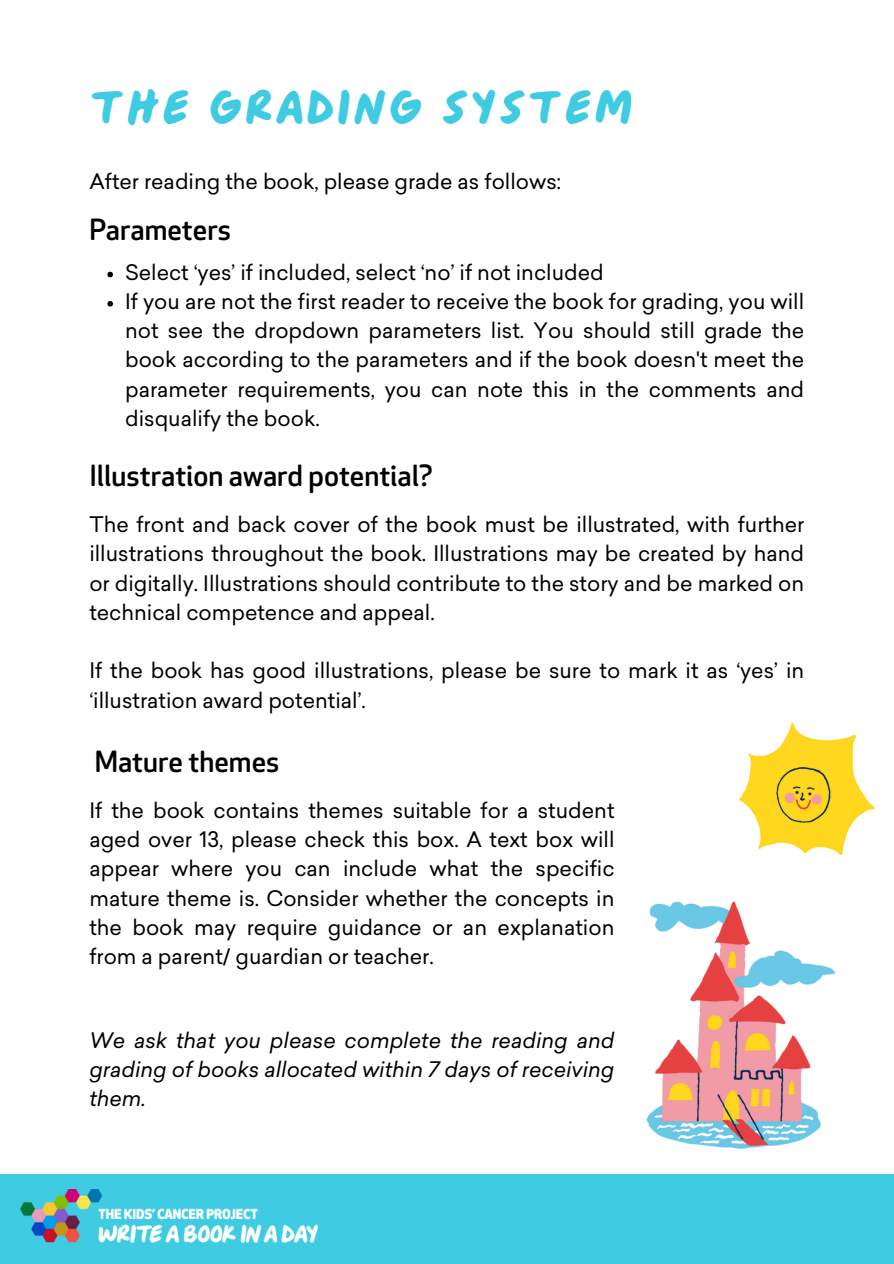
<style>
.page{position:relative;width:894px;height:1264px;background:#fff}
.page>*{position:absolute;margin:0;border:0;box-sizing:border-box;transform-origin:0 0}
.t1{font:48px "Plant Mama";color:#3fcce3}
.t2{font:500 28.5px "Apex Rounded";color:#000}
.t3{font:21px/29.2px "Sailec";color:#000;text-align:justify}
.t4{font:italic 21px/29.2px "Sailec";color:#000;text-align:justify}
</style>
<div class="page">
<img style="left:646px;top:901px;width:190px;height:248px">
<svg style="left:107px;top:272px;width:6px;height:5px"></svg>
<svg style="left:107px;top:301px;width:6px;height:5px"></svg>
<img style="left:689px;top:722px;width:186px;height:186px">
<div style="left:0;top:1174px;width:893px;height:89px;background:#3fcce3"></div>
<img style="left:20px;top:1189px;width:297px;height:54px">
<p class="t1" style="left:89px;top:81px;width:546px">THE GRADING SYSTEM</p>
<h2 class="t3" style="left:89px;top:169px;width:473px">After reading the book, please grade as follows:</h2>
<h2 class="t2" style="left:89px;top:215px;width:143px">Parameters</h2>
<p class="t3" style="left:125px;top:260px;width:480px">Select ‘yes’ if included, select ‘no’ if not included</p>
<p class="t3" style="left:125px;top:289px;width:680px">If you are not the first reader to receive the book for grading, you will not see the dropdown parameters list. You should still grade the book according to the parameters and if the book doesn't meet the parameter requirements, you can note this in the comments and disqualify the book.</p>
<p class="t2" style="left:89px;top:460px;width:345px">Illustration award potential?</p>
<p class="t3" style="left:89px;top:512px;width:716px">The front and back cover of the book must be illustrated, with further illustrations throughout the book. Illustrations may be created by hand or digitally. Illustrations should contribute to the story and be marked on technical competence and appeal.</p>
<p class="t3" style="left:89px;top:658px;width:716px">If the book has good illustrations, please be sure to mark it as ‘yes’ in ‘illustration award potential’.</p>
<p class="t2" style="left:95px;top:746px;width:186px">Mature themes</p>
<h2 class="t3" style="left:89px;top:798px;width:526px">If the book contains themes suitable for a student aged over 13, please check this box. A text box will appear where you can include what the specific mature theme is. Consider whether the concepts in the book may require guidance or an explanation from a parent/ guardian or teacher.</h2>
<p class="t4" style="left:89px;top:1027px;width:526px">We ask that you please complete the reading and grading of books allocated within 7 days of receiving them.</p>
</div>
